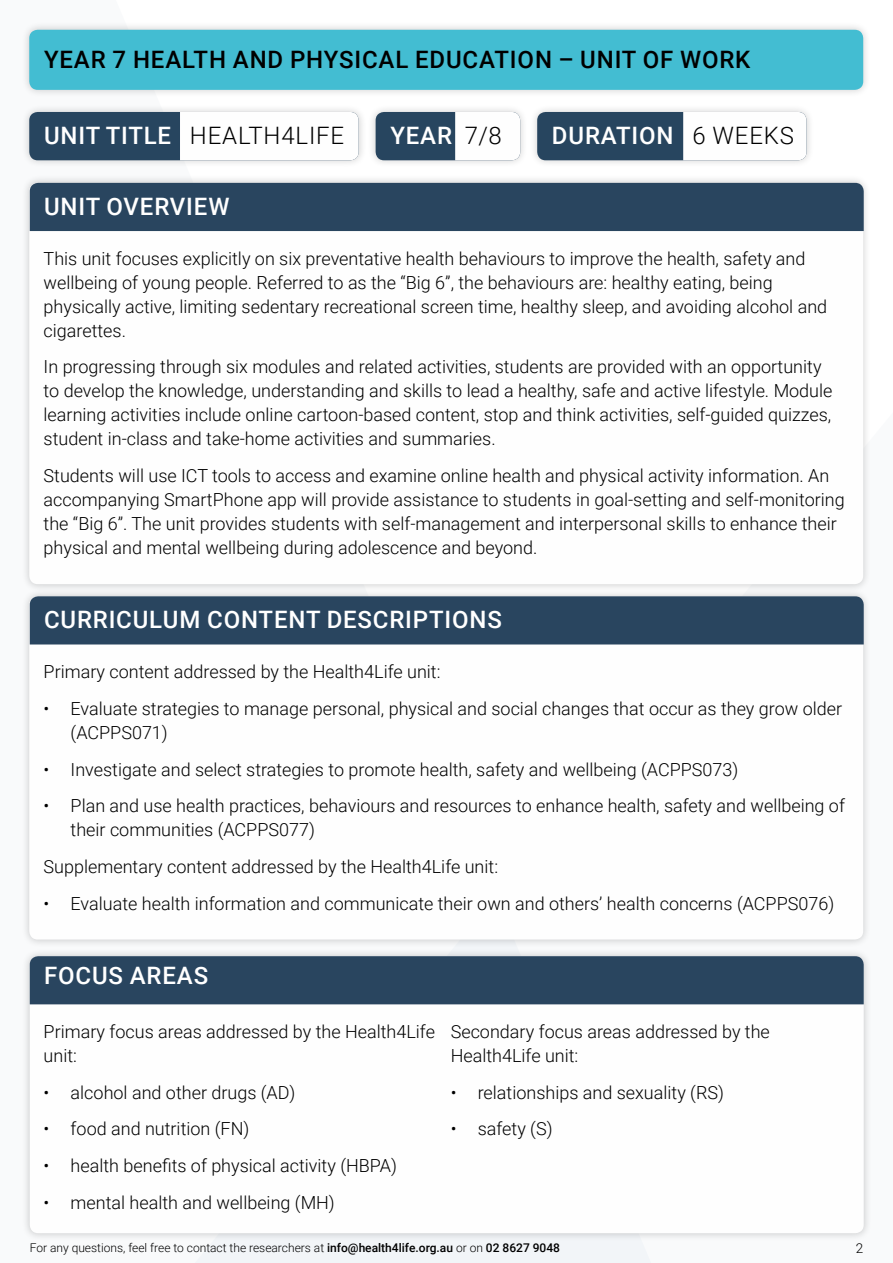
<style>
.page{position:relative;width:893px;height:1263px;background:#fff}
.page>*{position:absolute;margin:0;border:0;box-sizing:border-box;transform-origin:0 0}
.t1{font:500 24px "Roboto";letter-spacing:.035em;color:#fff}
.t2{font:500 24px "Roboto";letter-spacing:.035em;color:#000}
.t3{font:300 24px "Roboto";letter-spacing:.035em;color:#000}
.t4{font:300 18px/24px "Roboto";color:#000}
.t5{font:300 13.5px "Roboto";color:#000}
.t6{font:300 12px "Roboto";color:#000}
.s1{font-weight:500;color:#fff}
.s2{font-weight:300;color:#000}
.s3{font-weight:500}
</style>
<div class="page">
<div style="left:195px;top:1241px;width:456px;height:22px;background:#f2f5f8"></div>
<div style="left:21px;top:175px;width:850px;height:417px;background:#000;opacity:.2"></div>
<div style="left:29px;top:183px;width:834px;height:401px;background:#fefefe;border-radius:9px"></div>
<div style="left:21px;top:588px;width:850px;height:360px;background:#000;opacity:.2"></div>
<div style="left:29px;top:596px;width:834px;height:343px;background:#fefefe;border-radius:9px"></div>
<div style="left:21px;top:948px;width:851px;height:293px;background:#000;opacity:.2"></div>
<div style="left:30px;top:956px;width:834px;height:277px;background:#fefefe;border-radius:9px"></div>
<div style="left:21px;top:22px;width:850px;height:76px;background:#000;opacity:.2"></div>
<div style="left:29px;top:30px;width:834px;height:60px;background:#43bdd2;border-radius:9px"></div>
<div style="left:30px;top:183px;width:834px;height:48px;background:#29455f"></div>
<div style="left:30px;top:596px;width:834px;height:48px;background:#29455f"></div>
<div style="left:30px;top:956px;width:834px;height:48px;background:#29455f"></div>
<div style="left:21px;top:104px;width:346px;height:65px;background:#000;opacity:.2"></div>
<div style="left:29px;top:112px;width:330px;height:48px;background:#27455f;border-radius:9px"></div>
<div style="left:180px;top:112px;width:179px;height:48px;background:#fefefe"></div>
<div style="left:529px;top:104px;width:285px;height:65px;background:#000;opacity:.2"></div>
<div style="left:537px;top:112px;width:269px;height:48px;background:#27455f;border-radius:9px"></div>
<div style="left:683px;top:112px;width:123px;height:48px;background:#fefefe"></div>
<div style="left:367px;top:104px;width:161px;height:65px;background:#000;opacity:.2"></div>
<div style="left:376px;top:112px;width:144px;height:48px;background:#27455f;border-radius:9px"></div>
<div style="left:455px;top:112px;width:65px;height:48px;background:#fefefe"></div>
<h1 class="t2" style="left:44px;top:42px;width:708px">YEAR 7 HEALTH AND PHYSICAL EDUCATION – UNIT OF WORK</h1>
<h1 class="t3" style="left:44px;top:119px;width:302px"><span class="s1">UNIT TITLE</span> HEALTH4LIFE</h1>
<h1 class="t1" style="left:390px;top:119px;width:113px">YEAR <span class="s2">7/8</span></h1>
<h1 class="t1" style="left:552px;top:119px;width:244px">DURATION <span class="s2">6 WEEKS</span></h1>
<h1 class="t1" style="left:44px;top:189px;width:187px">UNIT OVERVIEW</h1>
<p class="t4" style="left:44px;top:246px;width:785px">This unit focuses explicitly on six preventative health behaviours to improve the health, safety and wellbeing of young people. Referred to as the “Big 6”, the behaviours are: healthy eating, being physically active, limiting sedentary recreational screen time, healthy sleep, and avoiding alcohol and cigarettes.</p>
<p class="t4" style="left:44px;top:354px;width:790px">In progressing through six modules and related activities, students are provided with an opportunity to develop the knowledge, understanding and skills to lead a healthy, safe and active lifestyle. Module learning activities include online cartoon-based content, stop and think activities, self-guided quizzes, student in-class and take-home activities and summaries.</p>
<p class="t4" style="left:44px;top:463px;width:802px">Students will use ICT tools to access and examine online health and physical activity information. An accompanying SmartPhone app will provide assistance to students in goal-setting and self-monitoring the “Big 6”. The unit provides students with self-management and interpersonal skills to enhance their physical and mental wellbeing during adolescence and beyond.</p>
<h1 class="t1" style="left:44px;top:603px;width:459px">CURRICULUM CONTENT DESCRIPTIONS</h1>
<p class="t4" style="left:44px;top:659px;width:398px">Primary content addressed by the Health4Life unit:</p>
<p class="t4" style="left:71px;top:696px;width:773px;text-indent:-27px">• Evaluate strategies to manage personal, physical and social changes that occur as they grow older (ACPPS071)</p>
<p class="t4" style="left:44px;top:756px;width:696px">• Investigate and select strategies to promote health, safety and wellbeing (ACPPS073)</p>
<p class="t4" style="left:71px;top:793px;width:776px;text-indent:-27px">• Plan and use health practices, behaviours and resources to enhance health, safety and wellbeing of their communities (ACPPS077)</p>
<p class="t4" style="left:44px;top:854px;width:456px">Supplementary content addressed by the Health4Life unit:</p>
<p class="t4" style="left:44px;top:891px;width:792px">• Evaluate health information and communicate their own and others’ health concerns (ACPPS076)</p>
<h1 class="t1" style="left:44px;top:958px;width:166px">FOCUS AREAS</h1>
<p class="t4" style="left:44px;top:1019px;width:393px">Primary focus areas addressed by the Health4Life unit:</p>
<p class="t4" style="left:44px;top:1079px;width:253px">• alcohol and other drugs (AD)</p>
<p class="t4" style="left:44px;top:1116px;width:207px">• food and nutrition (FN)</p>
<p class="t4" style="left:44px;top:1153px;width:355px">• health benefits of physical activity (HBPA)</p>
<p class="t4" style="left:44px;top:1190px;width:293px">• mental health and wellbeing (MH)</p>
<p class="t4" style="left:451px;top:1019px;width:321px">Secondary focus areas addressed by the<br>Health4Life unit:</p>
<p class="t4" style="left:451px;top:1079px;width:275px">• relationships and sexuality (RS)</p>
<p class="t4" style="left:451px;top:1116px;width:103px">• safety (S)</p>
<p class="t6" style="left:30px;top:1240px;width:532px">For any questions, feel free to contact the researchers at <span class="s3">info@health4life.org.au</span> or on <span class="s3">02 8627 9048</span></p>
<p class="t5" style="left:856px;top:1238px;width:9px">2</p>
</div>
